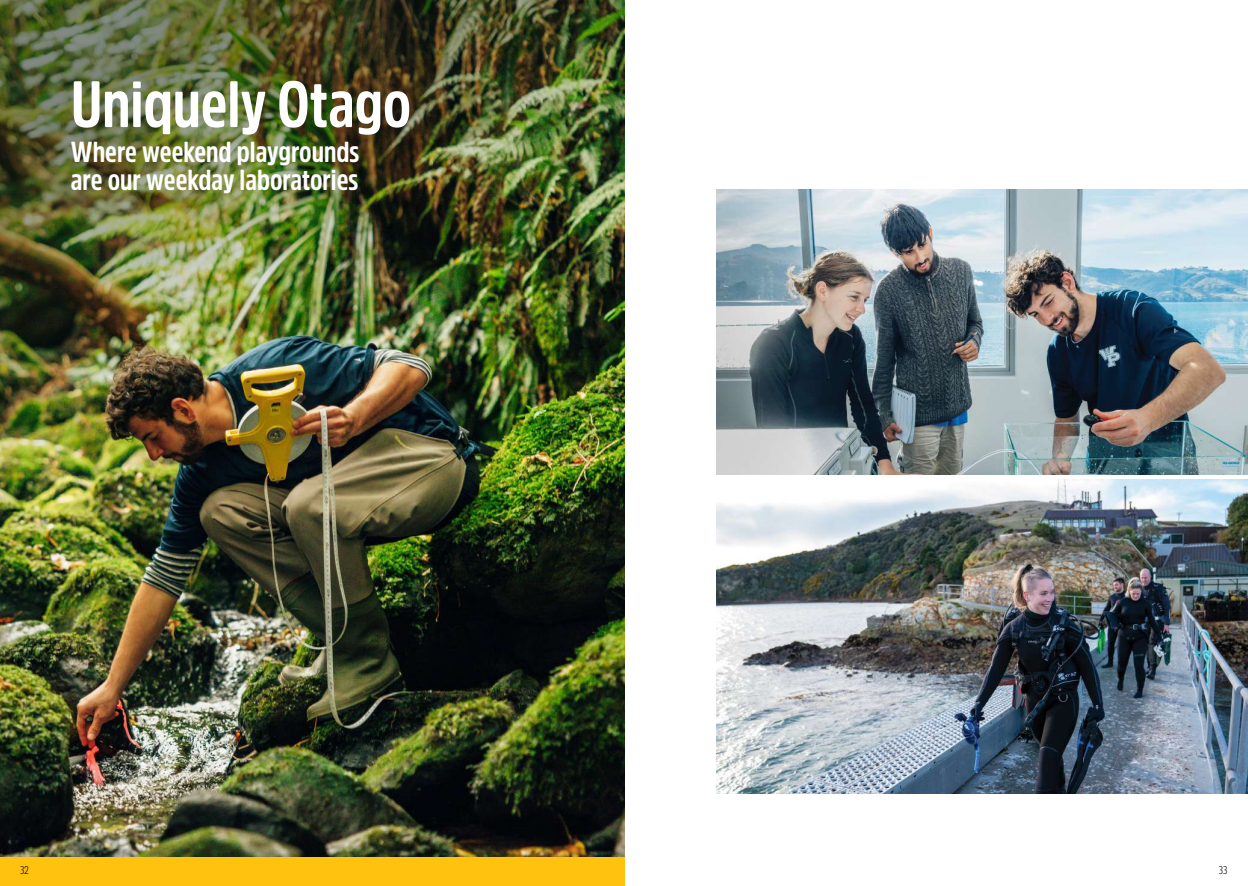
<style>
.page{position:relative;width:1248px;height:886px;background:#fff}
.page>*{position:absolute;margin:0;border:0;box-sizing:border-box;transform-origin:0 0}
.t1{font:700 65px "Amsi Pro Cond";color:#fff}
.t2{font:700 28.75px/27.5px "Amsi Pro Cond";color:#fff}
.t3{font:300 11.25px "Amsi Pro Cond";color:#000}
</style>
<div class="page">
<img style="left:716px;top:479px;width:531px;height:315px">
<img style="left:716px;top:190px;width:531px;height:284px">
<img style="left:0;top:0;width:624px;height:857px">
<div style="left:0;top:857px;width:624px;height:29px;background:#ffc20e"></div>
<h1 class="t1" style="left:71px;top:60px;width:342px">Uniquely Otago</h1>
<p class="t2" style="left:71px;top:137px;width:290px">Where weekend playgrounds are our weekday laboratories</p>
<p class="t3" style="left:20px;top:862px;width:10px">32</p>
<p class="t3" style="left:1218px;top:862px;width:10px">33</p>
</div>
